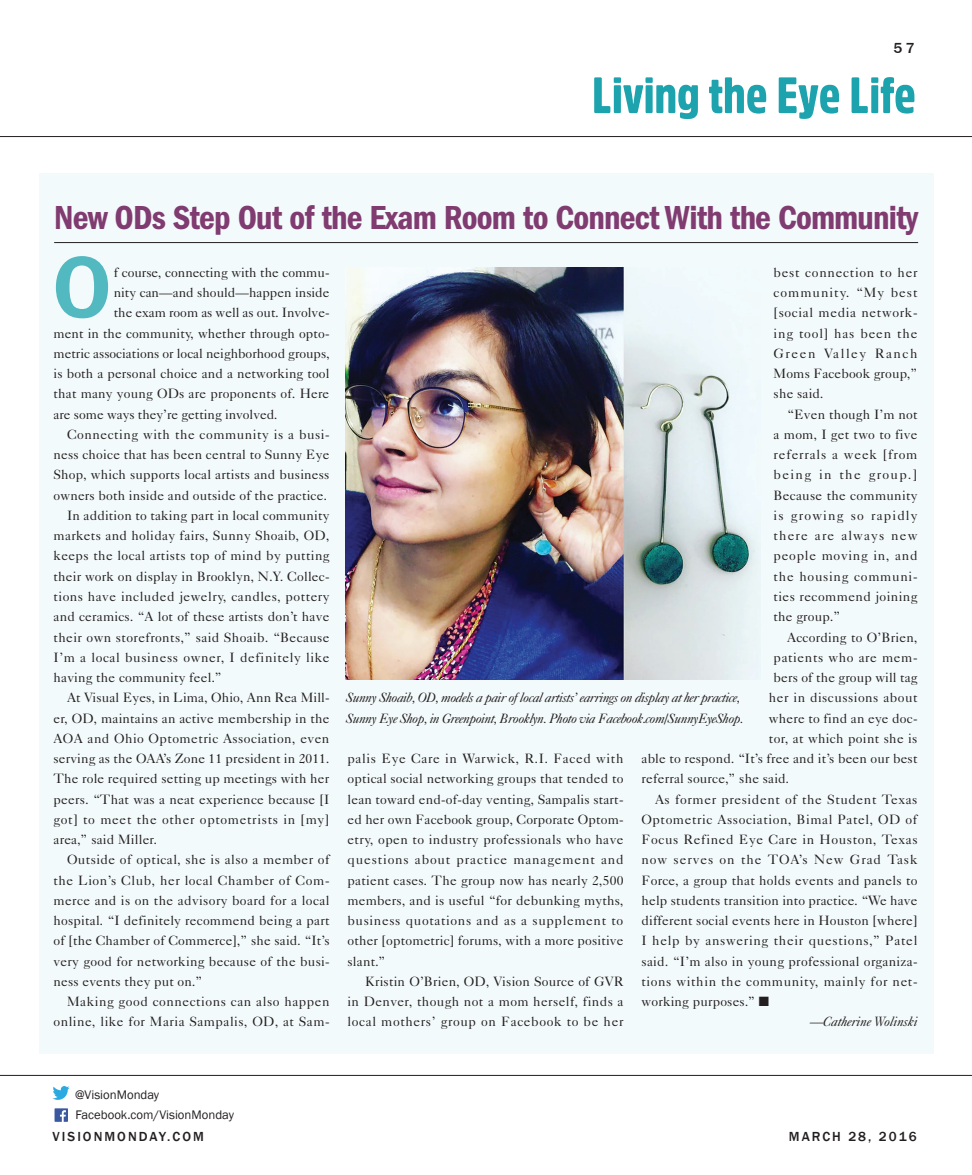
<style>
.page{position:relative;width:972px;height:1175px;background:#fff}
.page>*{position:absolute;margin:0;border:0;box-sizing:border-box;transform-origin:0 0}
.Copy{font:700 87px "Meta";color:#52b9c0}
.Headline_2{font:600 condensed 34.5px "Franklin Gothic";letter-spacing:-.025em;color:#803b70}
.t1{font:500 15px "Franklin Gothic";color:#231f20}
.Copy-2{font:13.5px/20.2px "Caslon Five Forty";letter-spacing:.01em;color:#231f20;text-align:justify}
.Copy_No_Indent{font:italic 13.5px/20.2px "Caslon Five Forty";letter-spacing:-.035em;color:#231f20}
.Copy-3{font:13.5px/20.2px "Caslon Five Forty";letter-spacing:.035em;color:#231f20;text-align:right}
.CATEGORY{font:500 13.5px "Franklin Gothic";letter-spacing:.15em;color:#231f20}
.Copy-4{font:13.5px "Caslon Five Forty";letter-spacing:.04em;color:#231f20}
.Copy-5{font:italic 13.5px "Caslon Five Forty";letter-spacing:-.015em;color:#231f20}
.t2{font:12.75px "Franklin Gothic";color:#231f20}
</style>
<div class="page">
<hr style="left:0;top:136px;width:972px;height:1px;background:#231f20">
<hr style="left:0;top:1075px;width:972px;height:1px;background:#231f20">
<svg style="left:55px;top:1108px;width:13px;height:13px"></svg>
<svg style="left:52px;top:1086px;width:18px;height:13px"></svg>
<div style="left:39px;top:173px;width:894px;height:880px;background:#f3fafb"></div>
<hr style="left:54px;top:242px;width:864px;height:1px;background:#231f20">
<img style="left:346px;top:267px;width:412px;height:412px">
<svg style="left:779px;top:77px;width:60px;height:42px"></svg>
<svg style="left:709px;top:77px;width:57px;height:37px"></svg>
<svg style="left:594px;top:77px;width:104px;height:42px"></svg>
<svg style="left:852px;top:77px;width:62px;height:37px"></svg>
<p class="t1" style="left:894px;top:38px;width:22px">57</p>
<p class="Headline_2" style="left:54px;top:198px;width:866px">New ODs Step Out of the Exam Room to Connect With the Community</p>
<p class="Copy" style="left:54px;top:237px;width:59px">O</p>
<p class="Copy-2" style="left:114px;top:262px;width:217px">f course, connecting with the commu-</p>
<p class="Copy-2" style="left:114px;top:282px;width:217px">nity can—and should—happen inside</p>
<p class="Copy-2" style="left:114px;top:302px;width:217px">the exam room as well as out. Involve-</p>
<p class="Copy-2" style="left:54px;top:323px;width:278px">ment in the community, whether through opto-</p>
<p class="Copy-2" style="left:54px;top:343px;width:278px">metric associations or local neighborhood groups,</p>
<p class="Copy-2" style="left:54px;top:363px;width:278px">is both a personal choice and a networking tool</p>
<p class="Copy-2" style="left:54px;top:383px;width:277px">that many young ODs are proponents of. Here</p>
<p class="Copy-2" style="left:54px;top:404px;width:226px">are some ways they’re getting involved.</p>
<p class="Copy-2" style="left:54px;top:424px;width:278px;text-indent:14px">Connecting with the community is a busi&shy;ness choice that has been central to Sunny Eye Shop, which supports local artists and business owners both inside and outside of the practice.</p>
<p class="Copy-2" style="left:54px;top:505px;width:278px;text-indent:14px">In addition to taking part in local community markets and holiday fairs, Sunny Shoaib, OD, keeps the local artists top of mind by putting their work on display in Brooklyn, N.Y. Collec&shy;tions have included jewelry, candles, pottery and ceramics. “A lot of these artists don’t have their own storefronts,” said Shoaib. “Because I’m a local business owner, I definitely like having the community feel.”</p>
<p class="Copy-2" style="left:54px;top:687px;width:278px;text-indent:14px">At Visual Eyes, in Lima, Ohio, Ann Rea Mill&shy;er, OD, maintains an active membership in the AOA and Ohio Optometric Association, even serving as the OAA’s Zone 11 president in 2011.<br>The role required setting up meetings with her peers. “That was a neat experience because [I got] to meet the other optometrists in [my] area,” said Miller.</p>
<p class="Copy-2" style="left:54px;top:849px;width:278px;text-indent:14px">Outside of optical, she is also a member of the Lion’s Club, her local Chamber of Com&shy;merce and is on the advisory board for a local hospital. “I definitely recommend being a part of [the Chamber of Commerce],” she said. “It’s very good for networking because of the busi&shy;ness events they put on.”</p>
<p class="Copy-3" style="left:54px;top:991px;width:278px">Making good connections can also happen online, like for Maria Sampalis, OD, at Sam-</p>
<p class="Copy-2" style="left:774px;top:262px;width:145px">best connection to her community. “My best [social media network&shy;ing tool] has been the Green Valley Ranch Moms Facebook group,” she said.</p>
<p class="Copy-2" style="left:774px;top:404px;width:146px;text-indent:14px">“Even though I’m not a mom, I get two to five referrals a week [from being in the group.] Because the community is growing so rapidly there are always new people moving in, and the housing communi&shy;ties recommend joining the group.”</p>
<p class="Copy-2" style="left:787px;top:626px;width:132px">According to O’Brien,</p>
<p class="Copy-4" style="left:774px;top:649px;width:145px">patients who are mem-</p>
<p class="Copy-2" style="left:774px;top:667px;width:145px">bers of the group will tag</p>
<p class="Copy-3" style="left:769px;top:687px;width:150px">her in discussions about</p>
<p class="Copy-2" style="left:769px;top:707px;width:150px">where to find an eye doc-</p>
<p class="Copy-2" style="left:769px;top:728px;width:150px">tor, at which point she is</p>
<p class="Copy-2" style="left:642px;top:748px;width:277px">able to respond. “It’s free and it’s been our best</p>
<p class="Copy-2" style="left:642px;top:768px;width:149px">referral source,” she said.</p>
<p class="Copy-2" style="left:642px;top:788px;width:278px;text-indent:14px">As former president of the Student Texas Optometric Association, Bimal Patel, OD of Focus Refined Eye Care in Houston, Texas now serves on the TOA’s New Grad Task Force, a group that holds events and panels to help students transition into practice. “We have different social events here in Houston [where] I help by answering their questions,” Patel said. “I’m also in young professional organiza&shy;tions within the community, mainly for net&shy;working purposes.” ■</p>
<p class="Copy-5" style="left:810px;top:1013px;width:109px">—Catherine Wolinski</p>
<p class="Copy_No_Indent" style="left:346px;top:687px;width:399px">Sunny Shoaib, OD, models a pair of local artists’ earrings on display at her practice,<br>Sunny Eye Shop, in Greenpoint, Brooklyn. Photo via Facebook.com/SunnyEyeShop.</p>
<p class="Copy-2" style="left:348px;top:748px;width:278px">palis Eye Care in Warwick, R.I. Faced with optical social networking groups that tended to lean toward end-of-day venting, Sampalis start&shy;ed her own Facebook group, Corporate Optom&shy;etry, open to industry professionals who have questions about practice management and patient cases. The group now has nearly 2,500 members, and is useful “for debunking myths, business quotations and as a supplement to other [optometric] forums, with a more positive slant.”</p>
<p class="Copy-2" style="left:348px;top:971px;width:278px;text-indent:18px">Kristin O’Brien, OD, Vision Source of GVR in Denver, though not a mom herself, finds a local mothers’ group on Facebook to be her</p>
<p class="t2" style="left:75px;top:1086px;width:86px">@VisionMonday</p>
<p class="t2" style="left:75px;top:1107px;width:160px">Facebook.com/VisionMonday</p>
<p class="CATEGORY" style="left:53px;top:1128px;width:153px">VISIONMONDAY.COM</p>
<p class="CATEGORY" style="left:789px;top:1128px;width:129px">MARCH 28, 2016</p>
</div>
